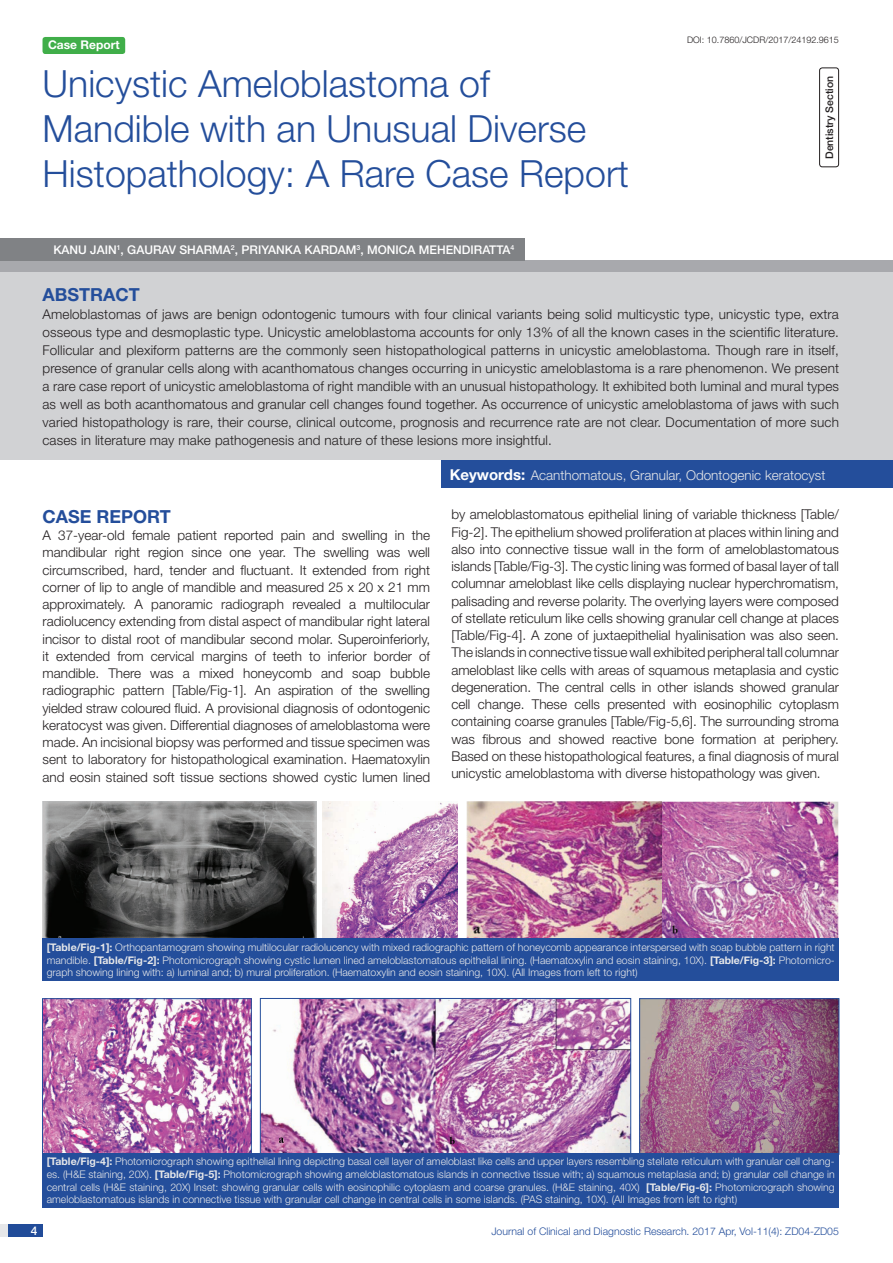
<style>
.page{position:relative;width:893px;height:1263px;background:#fff}
.page>*{position:absolute;margin:0;border:0;box-sizing:border-box;transform-origin:0 0}
.t1{font:300 37.5px/45px "Helvetica Neue";color:#244e9b}
.Heading{font:700 18px "Helvetica Neue";color:#244e9b}
.Abstract_head{font:700 18px "Helvetica Neue";color:#244e9b}
.Body_text{font:300 13.5px/17.2px "Helvetica Neue";color:#231f20;text-align:justify}
.Abstract_Text{font:300 13.5px/18px "Helvetica Neue";letter-spacing:.01em;color:#231f20;text-align:justify}
.Key_words{font:300 13.5px "Helvetica Neue";color:#e6e7e9}
.Author{font:500 12px "Helvetica Neue";color:#fff}
.t2{font:700 12px "Helvetica Neue";color:#fff}
.TABLE_FIG{font:300 10.5px/12.6px "Helvetica Neue";color:#e6e7e9;text-align:justify}
.t3{font:300 10.5px "Helvetica Neue";color:#244e9b}
.section{font:500 10.5px "Helvetica Neue";color:#231f20}
.DOI{font:300 9px "Helvetica Neue";color:#231f20}
.s1{font-weight:700;font-size:15px;color:#fff}
.s2{font-weight:700}
</style>
<div class="page">
<div style="left:0;top:1224px;width:43px;height:13px;background:#e6e7e9"></div>
<div style="left:8px;top:1224px;width:35px;height:13px;background:#214c99"></div>
<div style="left:43px;top:37px;width:82px;height:17px;background:#40ae49;border-radius:3px"></div>
<div style="left:819px;top:68px;width:20px;height:99px;border:1px solid #231f20;border-radius:3px"></div>
<div style="left:0;top:261px;width:893px;height:12px;background:#a8a9ad"></div>
<div style="left:0;top:273px;width:893px;height:187px;background:#d1d2d4"></div>
<div style="left:442px;top:460px;width:451px;height:28px;background:#244e9b"></div>
<div style="left:0;top:238px;width:525px;height:23px;background:#808285"></div>
<img style="left:43px;top:801px;width:273px;height:137px">
<img style="left:466px;top:801px;width:373px;height:137px">
<img style="left:322px;top:801px;width:136px;height:137px">
<img style="left:44px;top:1000px;width:206px;height:153px">
<div style="left:42px;top:998px;width:210px;height:157px;border:1px solid #244e9b"></div>
<div style="left:43px;top:938px;width:796px;height:42px;background:#244e9b"></div>
<img style="left:641px;top:1000px;width:196px;height:153px">
<div style="left:639px;top:998px;width:200px;height:157px;border:1px solid #244e9b"></div>
<img style="left:262px;top:1000px;width:367px;height:152px">
<div style="left:260px;top:998px;width:371px;height:156px;border:1px solid #244e9b"></div>
<div style="left:43px;top:1153px;width:796px;height:54px;background:#244e9b"></div>
<p class="t2" style="left:48px;top:37px;width:73px">Case Report</p>
<p class="t1" style="left:43px;top:60px;width:588px">Unicystic Ameloblastoma of<br>Mandible with an Unusual Diverse<br>Histopathology: A Rare Case Report</p>
<p class="DOI" style="left:687px;top:35px;width:153px">DOI: 10.7860/JCDR/2017/24192.9615</p>
<p class="section" style="left:823px;top:159px;width:85px;rotate:-90deg">DENTISTRY SECTION</p>
<p class="Author" style="left:53px;top:243px;width:462px">KANU JAIN<sup>1</sup>, GAURAV SHARMA<sup>2</sup>, PRIYANKA KARDAM<sup>3</sup>, MONICA MEHENDIRATTA<sup>4</sup></p>
<p class="Abstract_head" style="left:43px;top:283px;width:61px">Abstrac</p>
<p class="Abstract_head" style="left:129px;top:283px;width:12px">t</p>
<p class="Abstract_Text" style="left:43px;top:305px;width:798px">Ameloblastomas of jaws are benign odontogenic tumours with four clinical variants being solid multicystic type, unicystic type, extra osseous type and desmoplastic type. Unicystic ameloblastoma accounts for only 13% of all the known cases in the scientific literature.<br>Follicular and plexiform patterns are the commonly seen histopathological patterns in unicystic ameloblastoma. Though rare in itself, presence of granular cells along with acanthomatous changes occurring in unicystic ameloblastoma is a rare phenomenon. We present a rare case report of unicystic ameloblastoma of right mandible with an unusual histopathology. It exhibited both luminal and mural types as well as both acanthomatous and granular cell changes found together. As occurrence of unicystic ameloblastoma of jaws with such varied histopathology is rare, their course, clinical outcome, prognosis and recurrence rate are not clear. Documentation of more such cases in literature may make pathogenesis and nature of these lesions more insightful.</p>
<p class="Heading" style="left:43px;top:505px;width:130px">CASE re port</p>
<p class="Body_text" style="left:43px;top:526px;width:389px">A 37-year-old female patient reported pain and swelling in the mandibular right region since one year. The swelling was well circumscribed, hard, tender and fluctuant. It extended from right corner of lip to angle of mandible and measured 25 x 20 x 21 mm approximately. A panoramic radiograph revealed a multilocular radiolucency extending from distal aspect of mandibular right lateral incisor to distal root of mandibular second molar. Superoinferiorly, it extended from cervical margins of teeth to inferior border of mandible. There was a mixed honeycomb and soap bubble radiographic pattern [Table/Fig-1]. An aspiration of the swelling yielded straw coloured fluid. A provisional diagnosis of odontogenic keratocyst was given. Differential diagnoses of ameloblastoma were made. An incisional biopsy was performed and tissue specimen was sent to laboratory for histopathological examination. Haematoxylin and eosin stained soft tissue sections showed cystic lumen lined</p>
<p class="Key_words" style="left:450px;top:467px;width:377px"><span class="s1">Keywords:</span> Acanthomatous, Granular, Odontogenic keratocyst</p>
<p class="Body_text" style="left:451px;top:506px;width:389px">by ameloblastomatous epithelial lining of variable thickness [Table/ Fig-2]. The epithelium showed proliferation at places within lining and also into connective tissue wall in the form of ameloblastomatous islands [Table/Fig-3]. The cystic lining was formed of basal layer of tall columnar ameloblast like cells displaying nuclear hyperchromatism, palisading and reverse polarity. The overlying layers were composed of stellate reticulum like cells showing granular cell change at places [Table/Fig-4]. A zone of juxtaepithelial hyalinisation was also seen.<br>The islands in connective tissue wall exhibited peripheral tall columnar ameloblast like cells with areas of squamous metaplasia and cystic degeneration. The central cells in other islands showed granular cell change. These cells presented with eosinophilic cytoplasm containing coarse granules [Table/Fig-5,6]. The surrounding stroma was fibrous and showed reactive bone formation at periphery.<br>Based on these histopathological features, a final diagnosis of mural unicystic ameloblastoma with diverse histopathology was given.</p>
<p class="TABLE_FIG" style="left:47px;top:941px;width:789px"><span class="s2">[Table/Fig-1]:</span> Orthopantamogram showing multilocular radiolucency with mixed radiographic pattern of honeycomb appearance interspersed with soap bubble pattern in right mandible. <span class="s2">[Table/Fig-2]:</span> Photomicrograph showing cystic lumen lined ameloblastomatous epithelial lining. (Haematoxylin and eosin staining, 10X). <span class="s2">[Table/Fig-3]:</span> Photomicro&shy;graph showing lining with: a) luminal and; b) mural proliferation. (Haematoxylin and eosin staining, 10X). (All Images from left to right)</p>
<p class="TABLE_FIG" style="left:47px;top:1155px;width:789px"><span class="s2">[Table/Fig-4]:</span> Photomicrograph showing epithelial lining depicting basal cell layer of ameloblast like cells and upper layers resembling stellate reticulum with granular cell chang&shy;es. (H&amp;E staining, 20X). <span class="s2">[Table/Fig-5]:</span> Photomicrograph showing ameloblastomatous islands in connective tissue with; a) squamous metaplasia and; b) granular cell change in central cells (H&amp;E staining, 20X) Inset: showing granular cells with eosinophilic cytoplasm and coarse granules. (H&amp;E staining, 40X) <span class="s2">[Table/Fig-6]:</span> Photomicrograph showing ameloblastomatous islands in connective tissue with granular cell change in central cells in some islands. (PAS staining, 10X). (All Images from left to right)</p>
<p class="Author" style="left:31px;top:1223px;width:8px">4</p>
<p class="t3" style="left:491px;top:1225px;width:349px">Journal of Clinical and Diagnostic Research. 2017 Apr, Vol-11(4): ZD04-ZD05</p>
</div>
